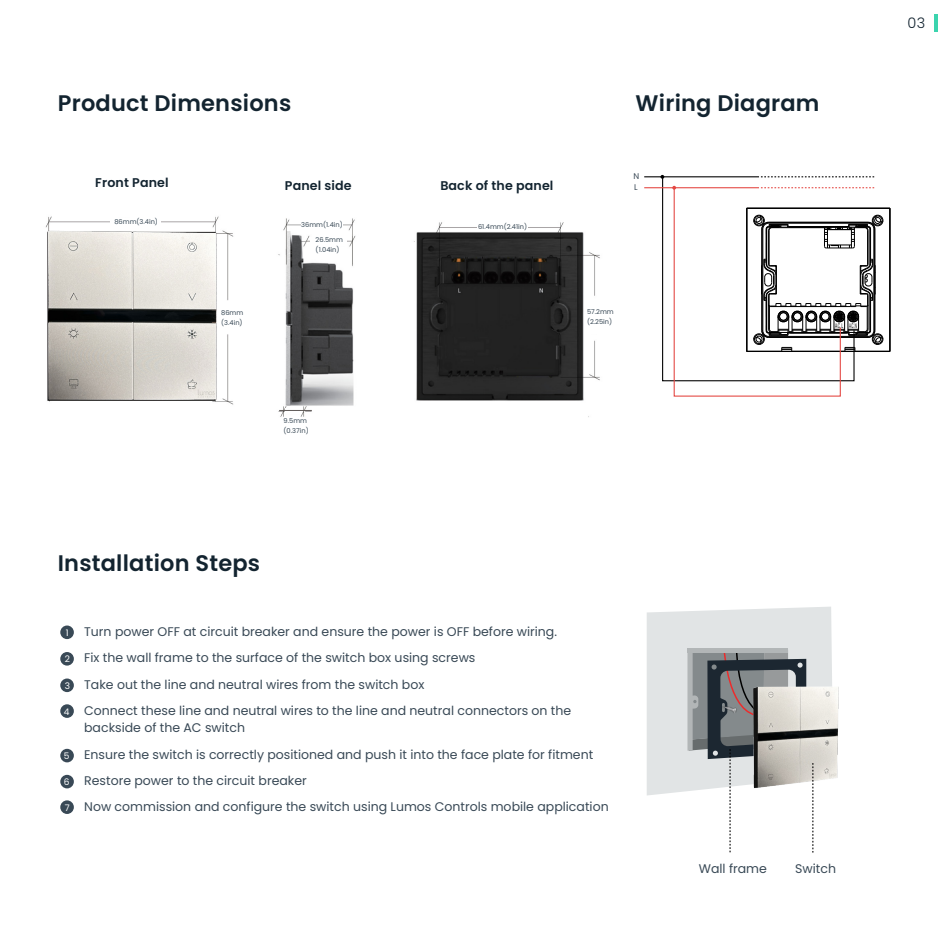
<style>
.page{position:relative;width:938px;height:938px;background:#fff}
.page>*{position:absolute;margin:0;border:0;box-sizing:border-box;transform-origin:0 0}
.t1{font:600 22.5px "Poppins";letter-spacing:.01em;color:#132430}
.t2{font:300 14.5px "Poppins";color:#132430}
.t3{font:600 12.62px "Poppins";letter-spacing:.01em;color:#132430}
.t4{font:12.5px/26.2px "Poppins";color:#394956}
.t5{font:9px "Poppins";color:#fff}
.t6{font:8.25px/10.6px "Poppins";color:#3a4956}
.t7{font:6.62px/10px "Poppins";color:#394956}
.t8{font:6.5px "Arial";color:#000;scale:.51 1}
</style>
<div class="page">
<div style="left:60px;top:625px;width:14px;height:14px;background:#394956;border-radius:50%"></div>
<hr style="left:934px;top:14px;width:4px;height:17px;background:#3bd4ae">
<hr style="left:854px;top:351px;width:35px;height:1px;background:#000">
<hr style="left:889px;top:208px;width:1px;height:143px;background:#000">
<hr style="left:746px;top:208px;width:144px;height:1px;background:#000">
<svg style="left:855px;top:215px;width:28px;height:136px"></svg>
<svg style="left:661px;top:176px;width:194px;height:206px"></svg>
<svg style="left:673px;top:187px;width:168px;height:210px"></svg>
<hr style="left:644px;top:176px;width:115px;height:1px;background:#000">
<hr style="left:644px;top:187px;width:115px;height:1px;background:#e44843">
<svg style="left:761px;top:176px;width:114px;height:1px"></svg>
<svg style="left:761px;top:187px;width:114px;height:1px"></svg>
<svg style="left:660px;top:175px;width:4px;height:4px"></svg>
<svg style="left:672px;top:186px;width:4px;height:4px"></svg>
<div style="left:647px;top:606px;width:185px;height:189px;background:#e1e4e5"></div>
<div style="left:687px;top:648px;width:5px;height:102px;background:#c9cccd"></div>
<hr style="left:687px;top:648px;width:101px;height:4px;background:#b2b6b7">
<div style="left:60px;top:652px;width:14px;height:13px;background:#394956;border-radius:50%"></div>
<div style="left:60px;top:678px;width:14px;height:14px;background:#394956;border-radius:50%"></div>
<div style="left:60px;top:704px;width:14px;height:14px;background:#394956;border-radius:50%"></div>
<div style="left:60px;top:748px;width:14px;height:14px;background:#394956;border-radius:50%"></div>
<div style="left:60px;top:774px;width:14px;height:14px;background:#394956;border-radius:50%"></div>
<div style="left:60px;top:800px;width:14px;height:14px;background:#394956;border-radius:50%"></div>
<svg style="left:688px;top:648px;width:118px;height:204px"></svg>
<img style="left:721px;top:702px;width:17px;height:13px">
<img style="left:748px;top:680px;width:91px;height:111px">
<svg style="left:812px;top:763px;width:1px;height:89px"></svg>
<img style="left:47px;top:216px;width:553px;height:201px">
<div style="left:111px;top:218px;width:50px;height:9px;background:#fff"></div>
<div style="left:477px;top:222px;width:50px;height:9px;background:#fff"></div>
<div style="left:585px;top:302px;width:20px;height:32px;background:#fff"></div>
<div style="left:226px;top:305px;width:8px;height:27px;background:#fff"></div>
<div style="left:301px;top:220px;width:41px;height:8px;background:#fff"></div>
<div style="left:310px;top:237px;width:37px;height:9px;background:#fff"></div>
<div style="left:286px;top:408px;width:16px;height:6px;background:#fff"></div>
<hr style="left:279px;top:410px;width:33px;height:1px;background:#615c5a">
<img style="left:46px;top:225px;width:175px;height:181px">
<h1 class="t1" style="left:58px;top:90px;width:235px">Product Dimensions</h1>
<p class="t3" style="left:95px;top:175px;width:75px">Front Panel</p>
<p class="t3" style="left:285px;top:178px;width:68px">Panel side</p>
<p class="t3" style="left:440px;top:178px;width:115px">Back of the panel</p>
<p class="t7" style="left:114px;top:216px;width:45px">86mm(3.4in)</p>
<p class="t7" style="left:221px;top:308px;width:24px">86mm (3.4in)</p>
<p class="t7" style="left:301px;top:220px;width:43px">36mm(1.4in)</p>
<p class="t7" style="left:315px;top:235px;width:29px">26.5mm (1.04in)</p>
<p class="t7" style="left:478px;top:222px;width:51px">61.4mm(2.41in)</p>
<h1 class="t1" style="left:635px;top:90px;width:185px">Wiring Diagram</h1>
<p class="t6" style="left:633px;top:171px;width:7px">N<br>L</p>
<p class="t7" style="left:587px;top:307px;width:28px">57.2mm (2.25in)</p>
<p class="t8" style="left:835px;top:321px;width:44px">AC.L AC.N</p>
<p class="t7" style="left:283px;top:416px;width:27px">9.5mm (0.37in)</p>
<h1 class="t1" style="left:58px;top:550px;width:204px">Installation Steps</h1>
<p class="t5" style="left:66px;top:627px;width:4px">1</p>
<p class="t5" style="left:65px;top:653px;width:7px">2</p>
<p class="t5" style="left:65px;top:680px;width:7px">3</p>
<p class="t5" style="left:64px;top:706px;width:7px">4</p>
<p class="t5" style="left:64px;top:750px;width:7px">5</p>
<p class="t5" style="left:64px;top:776px;width:7px">6</p>
<p class="t5" style="left:65px;top:802px;width:6px">7</p>
<p class="t4" style="left:84px;top:618px;width:488px">Turn power OFF at circuit breaker and ensure the power is OFF before wiring.<br>Fix the wall frame to the surface of the switch box using screws<br>Take out the line and neutral wires from the switch box<br>Connect these line and neutral wires to the line and neutral connectors on the</p>
<p class="t4" style="left:84px;top:715px;width:526px">backside of the AC switch<br>Ensure the switch is correctly positioned and push it into the face plate for fitment Restore power to the circuit breaker<br>Now commission and configure the switch using Lumos Controls mobile application</p>
<p class="t4" style="left:698px;top:855px;width:70px">Wall frame</p>
<p class="t4" style="left:795px;top:855px;width:42px">Switch</p>
<p class="t2" style="left:907px;top:14px;width:19px">03</p>
</div>
